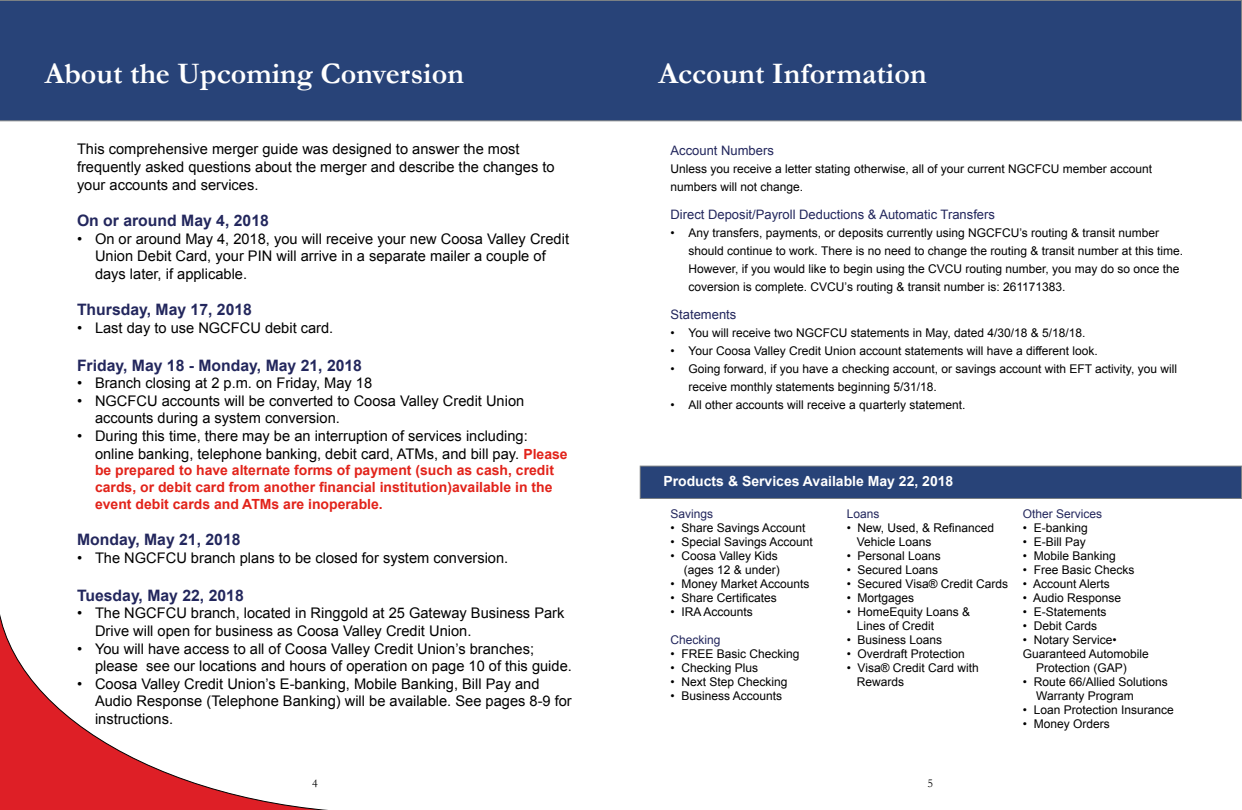
<style>
.page{position:relative;width:1242px;height:810px;background:#fff}
.page>*{position:absolute;margin:0;border:0;box-sizing:border-box;transform-origin:0 0}
.t1{font:700 30px "Garamond";color:#fff}
.t2{font:700 15.8px "Arial";color:#23275d}
.t3{font:14.6px/17.6px "Arial";color:#000}
.t4{font:700 14px/16.8px "Arial";color:#e2231a;text-align:justify}
.t5{font:700 14px "Arial";color:#fff}
.t6{font:13px "Arial";color:#23275d}
.t7{font:12px/18px "Arial";color:#000}
.t8{font:12px "Arial";color:#23275d}
.t9{font:12px "Garamond";color:#000}
.s1{font-weight:700;font-size:14px;color:#e2231a}
</style>
<div class="page">
<div style="left:0;top:0;width:1242px;height:121px;background:#284378"></div>
<div style="left:640px;top:466px;width:601px;height:32px;background:#284378"></div>
<div style="left:640px;top:466px;width:602px;height:33px;border:1px solid #7c8184"></div>
<svg style="left:0;top:614px;width:328px;height:196px"></svg>
<h1 class="t1" style="left:45px;top:53px;width:421px">About the Upcoming Conversion</h1>
<p class="t3" style="left:77px;top:141px;width:479px">This comprehensive merger guide was designed to answer the most frequently asked questions about the merger and describe the changes to your accounts and services.</p>
<h2 class="t2" style="left:77px;top:210px;width:193px">On or around May 4, 2018</h2>
<p class="t3" style="left:95px;top:230px;width:476px;text-indent:-18px">• On or around May 4, 2018, you will receive your new Coosa Valley Credit<br>Union Debit Card, your PIN will arrive in a separate mailer a couple of days later, if applicable.</p>
<h2 class="t2" style="left:77px;top:299px;width:176px">Thursday, May 17, 2018</h2>
<p class="t3" style="left:77px;top:319px;width:258px">• Last day to use NGCFCU debit card.</p>
<h2 class="t2" style="left:77px;top:355px;width:287px">Friday, May 18 - Monday, May 21, 2018</h2>
<p class="t3" style="left:77px;top:375px;width:297px">• Branch closing at 2 p.m. on Friday, May 18</p>
<p class="t3" style="left:95px;top:392px;width:431px;text-indent:-18px">• NGCFCU accounts will be converted to Coosa Valley Credit Union accounts during a system conversion.</p>
<p class="t3" style="left:95px;top:427px;width:474px;text-indent:-18px">• During this time, there may be an interruption of services including: online banking, telephone banking, debit card, ATMs, and bill pay. <span class="s1">Please</span></p>
<p class="t4" style="left:95px;top:462px;width:461px">be prepared to have alternate forms of payment (such as cash, credit cards, or debit card from another financial institution)available in the event debit cards and ATMs are inoperable.</p>
<h2 class="t2" style="left:77px;top:529px;width:165px">Monday, May 21, 2018</h2>
<p class="t3" style="left:77px;top:549px;width:433px">• The NGCFCU branch plans to be closed for system conversion.</p>
<h2 class="t2" style="left:77px;top:585px;width:168px">Tuesday, May 22, 2018</h2>
<p class="t3" style="left:95px;top:605px;width:471px;text-indent:-18px">• The NGCFCU branch, located in Ringgold at 25 Gateway Business Park<br>Drive will open for business as Coosa Valley Credit Union.</p>
<p class="t3" style="left:95px;top:640px;width:478px;text-indent:-18px">• You will have access to all of Coosa Valley Credit Union’s branches; please see our locations and hours of operation on page 10 of this guide.</p>
<p class="t3" style="left:95px;top:675px;width:478px;text-indent:-18px">• Coosa Valley Credit Union’s E-banking, Mobile Banking, Bill Pay and<br>Audio Response (Telephone Banking) will be available. See pages 8-9 for instructions.</p>
<h1 class="t1" style="left:658px;top:54px;width:270px">Account Information</h1>
<p class="t6" style="left:671px;top:141px;width:105px">Account Numbers</p>
<p class="t7" style="left:671px;top:159px;width:483px">Unless you receive a letter stating otherwise, all of your current NGCFCU member account numbers will not change.</p>
<p class="t6" style="left:671px;top:205px;width:326px">Direct Deposit/Payroll Deductions &amp; Automatic Transfers</p>
<p class="t7" style="left:689px;top:223px;width:496px;text-indent:-18px">• Any transfers, payments, or deposits currently using NGCFCU’s routing &amp; transit number should continue to work. There is no need to change the routing &amp; transit number at this time.<br>However, if you would like to begin using the CVCU routing number, you may do so once the coversion is complete. CVCU’s routing &amp; transit number is: 261171383.</p>
<p class="t6" style="left:671px;top:305px;width:67px">Statements</p>
<p class="t7" style="left:671px;top:323px;width:416px">• You will receive two NGCFCU statements in May, dated 4/30/18 &amp; 5/18/18.</p>
<p class="t7" style="left:671px;top:341px;width:429px">• Your Coosa Valley Credit Union account statements will have a different look.</p>
<p class="t7" style="left:689px;top:359px;width:490px;text-indent:-18px">• Going forward, if you have a checking account, or savings account with EFT activity, you will receive monthly statements beginning 5/31/18.</p>
<p class="t7" style="left:671px;top:395px;width:296px">• All other accounts will receive a quarterly statement.</p>
<p class="t5" style="left:663px;top:472px;width:292px">Products &amp; Services Available May 22, 2018</p>
<p class="t8" style="left:671px;top:506px;width:44px">Savings</p>
<p class="t7" style="left:671px;top:519px;width:136px">• Share Savings Account</p>
<p class="t7" style="left:671px;top:533px;width:144px">• Special Savings Account</p>
<p class="t7" style="left:671px;top:549px;width:111px;line-height:14px;text-align:right">• Coosa Valley Kids (ages 12 &amp; under)</p>
<p class="t7" style="left:671px;top:575px;width:140px">• Money Market Accounts</p>
<p class="t7" style="left:671px;top:589px;width:108px">• Share Certificates</p>
<p class="t7" style="left:671px;top:603px;width:84px">• IRA Accounts</p>
<p class="t8" style="left:671px;top:632px;width:52px">Checking</p>
<p class="t7" style="left:671px;top:645px;width:130px">• FREE Basic Checking</p>
<p class="t7" style="left:671px;top:659px;width:89px">• Checking Plus</p>
<p class="t7" style="left:671px;top:673px;width:118px">• Next Step Checking</p>
<p class="t7" style="left:671px;top:687px;width:113px">• Business Accounts</p>
<p class="t8" style="left:847px;top:506px;width:34px">Loans</p>
<p class="t7" style="left:857px;top:521px;width:139px;line-height:14px;text-indent:-10px">• New, Used, &amp; Refinanced<br>Vehicle Loans</p>
<p class="t7" style="left:847px;top:547px;width:96px">• Personal Loans</p>
<p class="t7" style="left:847px;top:561px;width:93px">• Secured Loans</p>
<p class="t7" style="left:847px;top:575px;width:163px">• Secured Visa® Credit Cards</p>
<p class="t7" style="left:847px;top:589px;width:69px">• Mortgages</p>
<p class="t7" style="left:857px;top:605px;width:115px;line-height:14px;text-indent:-10px">• HomeEquity Loans &amp;<br>Lines of Credit</p>
<p class="t7" style="left:847px;top:631px;width:97px">• Business Loans</p>
<p class="t7" style="left:847px;top:645px;width:120px">• Overdraft Protection</p>
<p class="t7" style="left:857px;top:661px;width:124px;line-height:14px;text-indent:-10px">• Visa® Credit Card with<br>Rewards</p>
<p class="t8" style="left:1023px;top:506px;width:81px">Other Services</p>
<p class="t7" style="left:1023px;top:519px;width:66px">• E-banking</p>
<p class="t7" style="left:1023px;top:533px;width:64px">• E-Bill Pay</p>
<p class="t7" style="left:1023px;top:547px;width:94px">• Mobile Banking</p>
<p class="t7" style="left:1023px;top:561px;width:113px">• Free Basic Checks</p>
<p class="t7" style="left:1023px;top:575px;width:88px">• Account Alerts</p>
<p class="t7" style="left:1023px;top:589px;width:100px">• Audio Response</p>
<p class="t7" style="left:1023px;top:603px;width:85px">• E-Statements</p>
<p class="t7" style="left:1023px;top:617px;width:76px">• Debit Cards</p>
<p class="t7" style="left:1023px;top:631px;width:95px">• Notary Service•</p>
<p class="t7" style="left:1023px;top:645px;width:128px">Guaranteed Automobile</p>
<p class="t7" style="left:1036px;top:659px;width:92px">Protection (GAP)</p>
<p class="t7" style="left:1036px;top:675px;width:133px;line-height:14px;text-indent:-13px">• Route 66/Allied Solutions<br>Warranty Program</p>
<p class="t7" style="left:1023px;top:701px;width:152px">• Loan Protection Insurance</p>
<p class="t7" style="left:1023px;top:715px;width:88px">• Money Orders</p>
<p class="t9" style="left:312px;top:775px;width:7px">4</p>
<p class="t9" style="left:928px;top:775px;width:7px">5</p>
</div>
